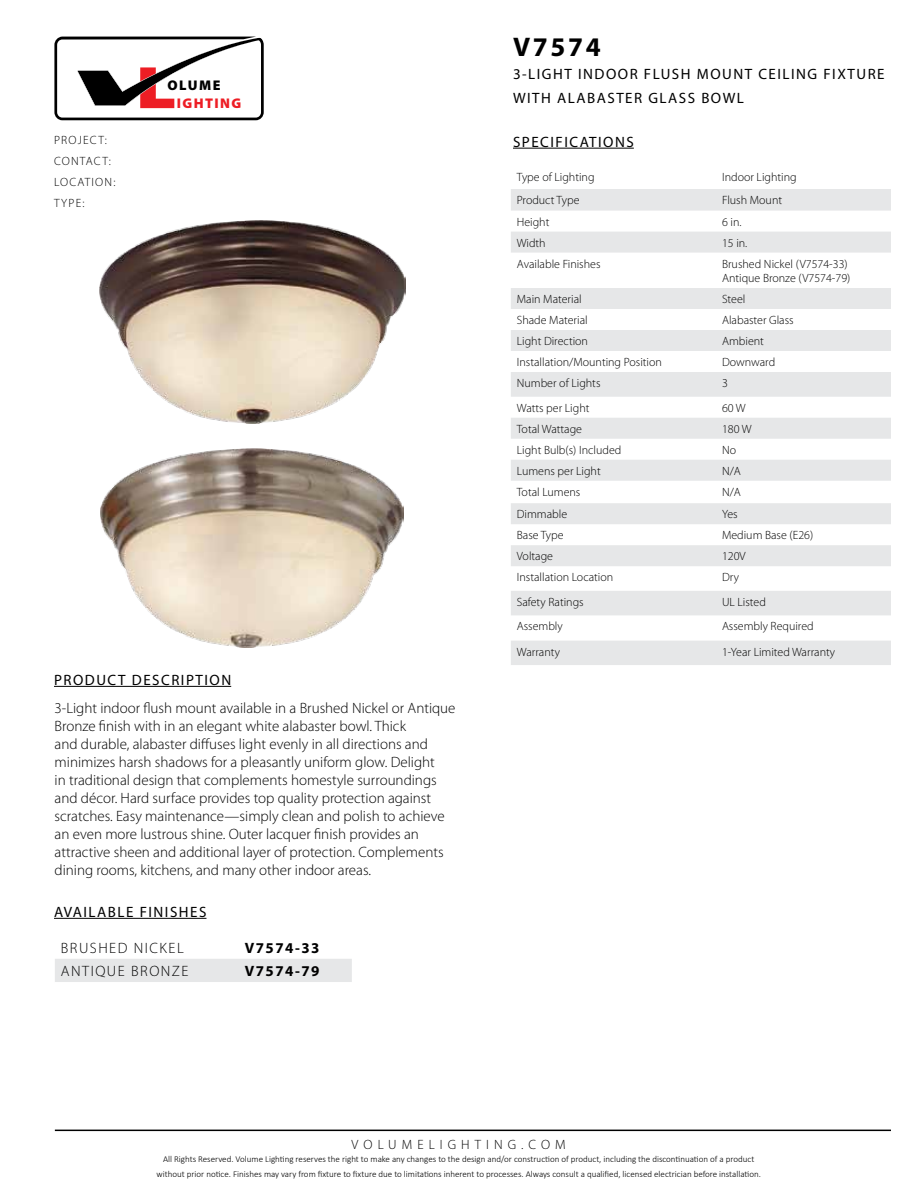
<style>
.page{position:relative;width:918px;height:1188px;background:#fff}
.page>*{position:absolute;margin:0;border:0;box-sizing:border-box;transform-origin:0 0}
.t1{font:700 27px "Myriad Pro";letter-spacing:.1em;color:#000}
.t2{font:300 15px/18px "Myriad Pro";color:#000}
.t3{font:15px/23.4px "Myriad Pro";letter-spacing:.1em;color:#000}
.t4{font:300 15px "Myriad Pro";letter-spacing:.1em;color:#000}
.t5{font:700 15px "Myriad Pro";letter-spacing:.1em;color:#000}
.t6{font:900 14.1px "Myriad Pro";letter-spacing:.1em;color:#ed1d24}
.t7{font:900 14.1px "Myriad Pro";letter-spacing:.1em;color:#000}
.t8{font:300 13.5px "Myriad Pro";letter-spacing:.375em;color:#000}
.t9{font:300 12px/14.4px "Myriad Pro";color:#000}
.t10{font:300 12px/21px "Myriad Pro";letter-spacing:.1em;color:#000}
.t11{font:300 9px/15px "Calibri";color:#000;text-align:center}
</style>
<div class="page">
<hr style="left:55px;top:1130px;width:836px;height:1px;background:#000">
<hr style="left:54px;top:686px;width:177px;height:1px;background:#000">
<hr style="left:513px;top:148px;width:121px;height:1px;background:#000">
<svg style="left:54px;top:37px;width:210px;height:83px"></svg>
<svg style="left:511px;top:189px;width:380px;height:476px;fill:#ecedee"></svg>
<hr style="left:54px;top:918px;width:152px;height:1px;background:#000">
<div style="left:55px;top:959px;width:297px;height:23px;background:#e6e7e8"></div>
<img style="left:100px;top:449px;width:303px;height:199px">
<img style="left:99px;top:220px;width:307px;height:204px">
<p class="t10" style="left:54px;top:130px;width:63px">PROJECT:<br>CONTACT:<br>LOCATION:<br>TYPE:</p>
<p class="t7" style="left:167px;top:76px;width:55px">OLUME</p>
<p class="t6" style="left:177px;top:94px;width:66px">IGHTING</p>
<p class="t3" style="left:54px;top:668px;width:179px">PRODUCT DESCRIPTION</p>
<p class="t2" style="left:55px;top:699px;width:402px">3-Light indoor flush mount available in a Brushed Nickel or Antique Bronze finish with in an elegant white alabaster bowl. Thick<br>and durable, alabaster diffuses light evenly in all directions and minimizes harsh shadows for a pleasantly uniform glow. Delight<br>in traditional design that complements homestyle surroundings and décor. Hard surface provides top quality protection against scratches. Easy maintenance—simply clean and polish to achieve an even more lustrous shine. Outer lacquer finish provides an attractive sheen and additional layer of protection. Complements dining rooms, kitchens, and many other indoor areas.</p>
<p class="t3" style="left:54px;top:900px;width:154px">AVAILABLE FINISHES</p>
<p class="t4" style="left:61px;top:939px;width:124px">BRUSHED NICKEL</p>
<p class="t5" style="left:245px;top:938px;width:76px">V7574-33</p>
<p class="t4" style="left:61px;top:962px;width:129px">ANTIQUE BRONZE</p>
<p class="t5" style="left:245px;top:961px;width:76px">V7574-79</p>
<h1 class="t1" style="left:513px;top:30px;width:89px">V7574</h1>
<p class="t3" style="left:513px;top:62px;width:373px">3-LIGHT INDOOR FLUSH MOUNT CEILING FIXTURE<br>WITH ALABASTER GLASS BOWL</p>
<p class="t3" style="left:513px;top:130px;width:122px">SPECIFICATIONS</p>
<p class="t9" style="left:517px;top:170px;width:79px">Type of Lighting</p>
<p class="t9" style="left:722px;top:170px;width:76px">Indoor Lighting</p>
<p class="t9" style="left:517px;top:193px;width:64px">Product Type</p>
<p class="t9" style="left:722px;top:193px;width:62px">Flush Mount</p>
<p class="t9" style="left:517px;top:214px;width:34px">Height</p>
<p class="t9" style="left:722px;top:214px;width:21px">6 in.</p>
<p class="t9" style="left:517px;top:235px;width:30px">Width</p>
<p class="t9" style="left:722px;top:235px;width:27px">15 in.</p>
<p class="t9" style="left:517px;top:256px;width:85px">Available Finishes</p>
<p class="t9" style="left:722px;top:256px;width:130px">Brushed Nickel (V7574-33)<br>Antique Bronze (V7574-79)</p>
<p class="t9" style="left:517px;top:292px;width:66px">Main Material</p>
<p class="t9" style="left:722px;top:292px;width:25px">Steel</p>
<p class="t9" style="left:517px;top:313px;width:72px">Shade Material</p>
<p class="t9" style="left:722px;top:313px;width:73px">Alabaster Glass</p>
<p class="t9" style="left:517px;top:334px;width:73px">Light Direction</p>
<p class="t9" style="left:722px;top:334px;width:43px">Ambient</p>
<p class="t9" style="left:517px;top:355px;width:147px">Installation/Mounting Position</p>
<p class="t9" style="left:722px;top:355px;width:55px">Downward</p>
<p class="t9" style="left:517px;top:376px;width:85px">Number of Lights</p>
<p class="t9" style="left:722px;top:376px;width:7px">3</p>
<p class="t9" style="left:517px;top:400px;width:74px">Watts per Light</p>
<p class="t9" style="left:722px;top:400px;width:25px">60 W</p>
<p class="t9" style="left:517px;top:421px;width:67px">Total Wattage</p>
<p class="t9" style="left:722px;top:421px;width:31px">180 W</p>
<p class="t9" style="left:517px;top:442px;width:106px">Light Bulb(s) Included</p>
<p class="t9" style="left:722px;top:442px;width:16px">No</p>
<p class="t9" style="left:517px;top:463px;width:85px">Lumens per Light</p>
<p class="t9" style="left:722px;top:463px;width:20px">N/A</p>
<p class="t9" style="left:517px;top:484px;width:65px">Total Lumens</p>
<p class="t9" style="left:722px;top:484px;width:20px">N/A</p>
<p class="t9" style="left:517px;top:507px;width:52px">Dimmable</p>
<p class="t9" style="left:722px;top:507px;width:17px">Yes</p>
<p class="t9" style="left:517px;top:528px;width:48px">Base Type</p>
<p class="t9" style="left:722px;top:528px;width:93px">Medium Base (E26)</p>
<p class="t9" style="left:517px;top:549px;width:38px">Voltage</p>
<p class="t9" style="left:722px;top:549px;width:25px">120V</p>
<p class="t9" style="left:517px;top:570px;width:98px">Installation Location</p>
<p class="t9" style="left:722px;top:570px;width:18px">Dry</p>
<p class="t9" style="left:517px;top:595px;width:68px">Safety Ratings</p>
<p class="t9" style="left:722px;top:595px;width:45px">UL Listed</p>
<p class="t9" style="left:517px;top:619px;width:47px">Assembly</p>
<p class="t9" style="left:722px;top:619px;width:93px">Assembly Required</p>
<p class="t9" style="left:517px;top:644px;width:45px">Warranty</p>
<p class="t9" style="left:722px;top:644px;width:115px">1-Year Limited Warranty</p>
<p class="t8" style="left:352px;top:1136px;width:216px">VOLUMELIGHTING.COM</p>
<p class="t11" style="left:156px;top:1151px;width:606px">All Rights Reserved. Volume Lighting reserves the right to make any changes to the design and/or construction of product, including the discontinuation of a product without prior notice. Finishes may vary from fixture to fixture due to limitations inherent to processes. Always consult a qualified, licensed electrician before installation.</p>
</div>
